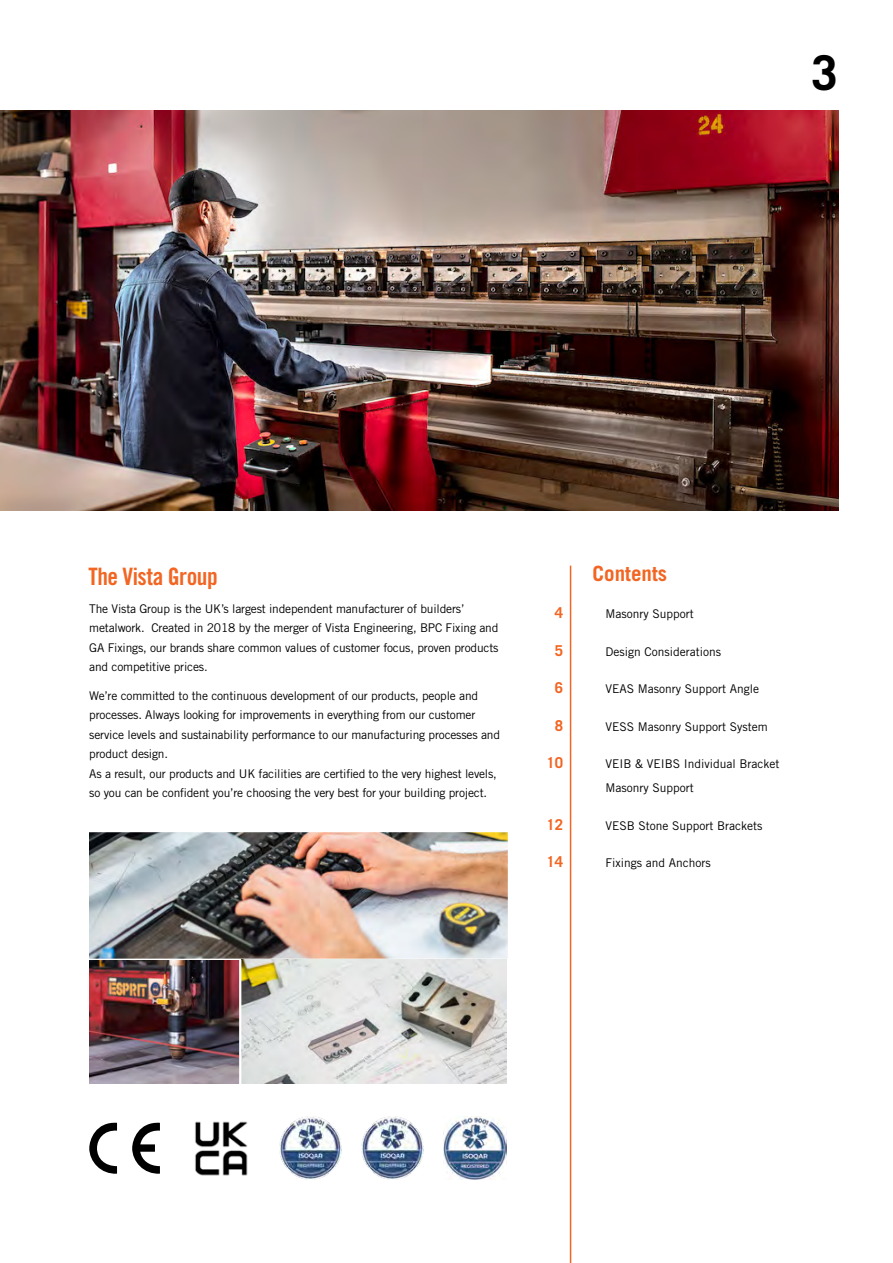
<style>
.page{position:relative;width:893px;height:1263px;background:#fff}
.page>*{position:absolute;margin:0;border:0;box-sizing:border-box;transform-origin:0 0}
.t1{font:700 48px "Trade Gothic LT Std";color:#000}
.t2{font:24px "Trade Gothic LT Std Bd Cn 20";letter-spacing:-.02em;color:#f26522}
.t3{font:700 21px "Trade Gothic LT Std";color:#f26522}
.t4{font:700 15px "Trade Gothic LT Std";color:#f26522}
.t5{font:12px/19.5px "Trade Gothic LT Std";letter-spacing:-.015em;color:#000}
</style>
<div class="page">
<hr style="left:55px;top:110px;width:783px;height:1px;background:#6d6e71">
<img style="left:0;top:111px;width:839px;height:399px">
<hr style="left:570px;top:566px;width:1px;height:697px;background:#f26522">
<img style="left:89px;top:833px;width:418px;height:125px">
<div style="left:77px;top:829px;width:434px;height:133px;border:3px solid #fff"></div>
<img style="left:89px;top:960px;width:153px;height:123px">
<img style="left:242px;top:960px;width:264px;height:123px">
<hr style="left:239px;top:960px;width:2px;height:124px;background:#fff">
<img style="left:195px;top:1121px;width:52px;height:55px">
<img style="left:279px;top:1117px;width:62px;height:62px">
<img style="left:362px;top:1117px;width:62px;height:62px">
<img style="left:444px;top:1117px;width:62px;height:62px">
<svg style="left:89px;top:1122px;width:28px;height:52px"></svg>
<svg style="left:132px;top:1122px;width:28px;height:52px"></svg>
<h1 class="t1" style="left:811px;top:43px;width:28px">3</h1>
<h2 class="t2" style="left:89px;top:562px;width:131px">The Vista Group</h2>
<p class="t5" style="left:89px;top:598px;width:411px">The Vista Group is the UK’s largest independent manufacturer of builders’ metalwork. Created in 2018 by the merger of Vista Engineering, BPC Fixing and GA Fixings, our brands share common values of customer focus, proven products and competitive prices.</p>
<p class="t5" style="left:89px;top:685px;width:412px">We’re committed to the continuous development of our products, people and processes. Always looking for improvements in everything from our customer service levels and sustainability performance to our manufacturing processes and product design.<br>As a result, our products and UK facilities are certified to the very highest levels, so you can be confident you’re choosing the very best for your building project.</p>
<h3 class="t3" style="left:593px;top:560px;width:76px">Contents</h3>
<p class="t4" style="left:555px;top:604px;width:10px">4</p>
<p class="t5" style="left:605px;top:604px;width:90px">Masonry Support</p>
<p class="t4" style="left:555px;top:641px;width:10px">5</p>
<p class="t5" style="left:605px;top:642px;width:117px">Design Considerations</p>
<p class="t4" style="left:555px;top:679px;width:10px">6</p>
<p class="t5" style="left:605px;top:679px;width:155px">VEAS Masonry Support Angle</p>
<p class="t4" style="left:555px;top:716px;width:10px">8</p>
<p class="t5" style="left:605px;top:717px;width:164px">VESS Masonry Support System</p>
<p class="t4" style="left:546px;top:754px;width:18px">10</p>
<p class="t5" style="left:605px;top:752px;width:175px;line-height:24px">VEIB &amp; VEIBS Individual Bracket<br>Masonry Support</p>
<p class="t4" style="left:546px;top:815px;width:18px">12</p>
<p class="t5" style="left:605px;top:816px;width:158px">VESB Stone Support Brackets</p>
<p class="t4" style="left:546px;top:853px;width:18px">14</p>
<p class="t5" style="left:605px;top:853px;width:107px">Fixings and Anchors</p>
</div>
